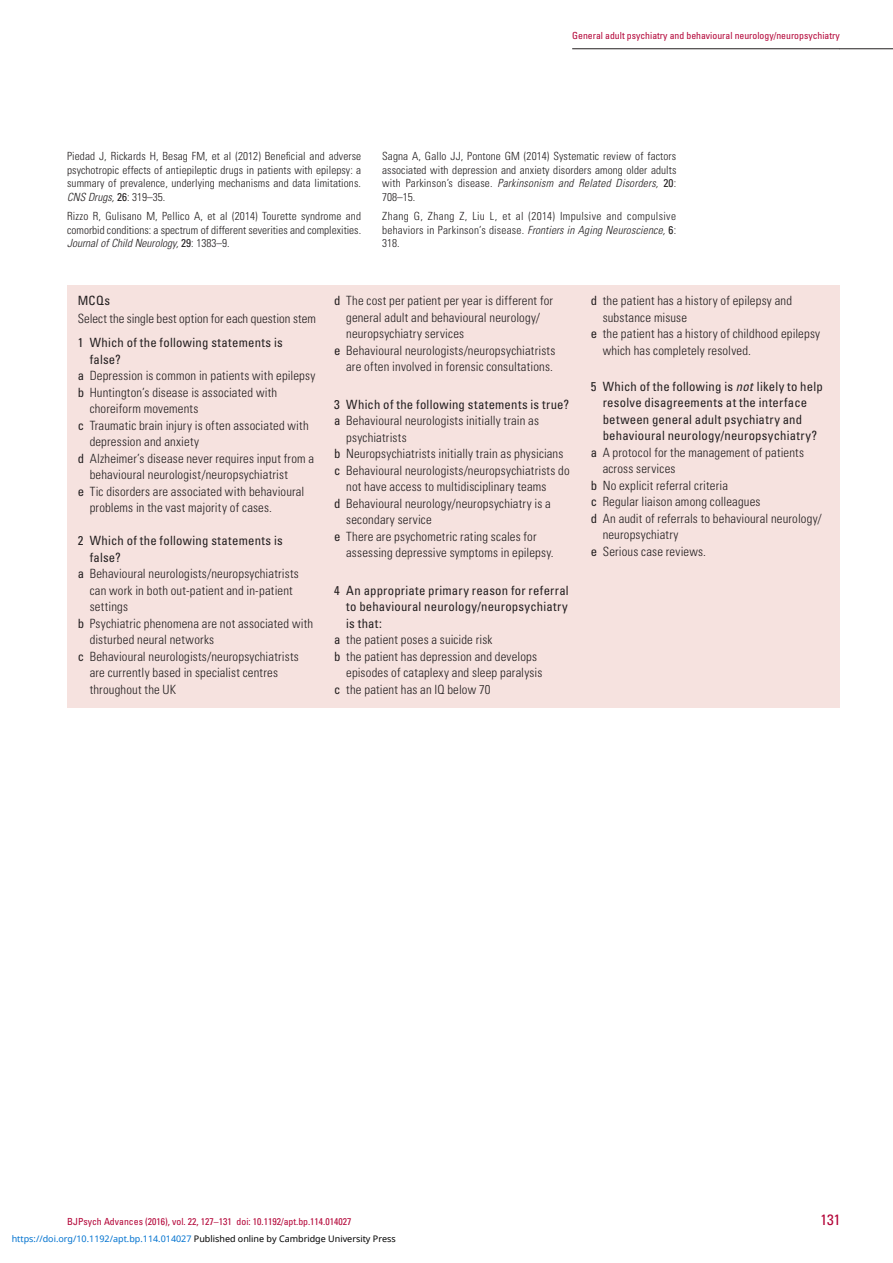
<style>
.page{position:relative;width:893px;height:1263px;background:#fff}
.page>*{position:absolute;margin:0;border:0;box-sizing:border-box;transform-origin:0 0}
.t1{font:condensed 15px "Univers LT Std";color:#b30437}
.MCQ_explanation{font:300 condensed 12.75px/16.5px "Univers LT Std";letter-spacing:.015em;color:#231f20}
.MCQ_word{font:condensed 12.75px/16.5px "Univers LT Std";letter-spacing:.015em;color:#231f20}
.References_journal{font:300 condensed 11.25px/13.5px "Univers LT Std";letter-spacing:.005em;color:#231f20;text-align:justify}
.t2{font:condensed 9.75px "Univers LT Std";color:#b30437}
.t3{font:9px "Noto Sans";color:#0172cf}
.s1{font-style:italic}
.s2{font-weight:400}
.s3{color:#000}
</style>
<div class="page">
<hr style="left:572px;top:49px;width:268px;height:1px;background:#231f20">
<hr style="left:839px;top:49px;width:54px;height:1px;background:#231f20">
<div style="left:67px;top:286px;width:773px;height:422px;background:#f6e2df"></div>
<p class="t2" style="left:572px;top:30px;width:269px">General adult psychiatry and behavioural neurology/neuropsychiatry</p>
<p class="References_journal" style="left:67px;top:149px;width:296px">Piedad J, Rickards H, Besag FM, et al (2012) Beneficial and adverse psychotropic effects of antiepileptic drugs in patients with epilepsy: a summary of prevalence, underlying mechanisms and data limitations.<br><span class="s1">CNS Drugs,</span> <span class="s2">26</span>: 319–35.</p>
<p class="References_journal" style="left:67px;top:209px;width:295px">Rizzo R, Gulisano M, Pellico A, et al (2014) Tourette syndrome and comorbid conditions: a spectrum of different severities and complexities.<br><span class="s1">Journal of Child Neurology,</span> <span class="s2">29</span>: 1383–9.</p>
<p class="References_journal" style="left:382px;top:149px;width:296px">Sagna A, Gallo JJ, Pontone GM (2014) Systematic review of factors associated with depression and anxiety disorders among older adults with Parkinson’s disease. <span class="s1">Parkinsonism and Related Disorders,</span> <span class="s2">20</span>:<br>708–15.</p>
<p class="References_journal" style="left:382px;top:209px;width:295px">Zhang G, Zhang Z, Liu L, et al (2014) Impulsive and compulsive behaviors in Parkinson’s disease. <span class="s1">Frontiers in Aging Neuroscience,</span> <span class="s2">6</span>:<br>318.</p>
<p class="MCQ_word" style="left:78px;top:292px;width:34px">MCQs</p>
<p class="MCQ_explanation" style="left:78px;top:311px;width:240px">Select the single best option for each question stem</p>
<p class="MCQ_word" style="left:90px;top:334px;width:195px;text-indent:-12px">1 Which of the following statements is false?</p>
<p class="MCQ_explanation" style="left:78px;top:368px;width:239px"><span class="s2">a</span> Depression is common in patients with epilepsy</p>
<p class="MCQ_explanation" style="left:90px;top:384px;width:189px;text-indent:-12px"><span class="s2">b</span> Huntington’s disease is associated with choreiform movements</p>
<p class="MCQ_explanation" style="left:90px;top:417px;width:221px;text-indent:-12px"><span class="s2">c</span> Traumatic brain injury is often associated with depression and anxiety</p>
<p class="MCQ_explanation" style="left:90px;top:450px;width:226px;text-indent:-12px"><span class="s2">d</span> Alzheimer’s disease never requires input from a behavioural neurologist/neuropsychiatrist</p>
<p class="MCQ_explanation" style="left:90px;top:483px;width:216px;text-indent:-12px"><span class="s2">e</span> Tic disorders are associated with behavioural problems in the vast majority of cases.</p>
<p class="MCQ_word" style="left:90px;top:532px;width:195px;text-indent:-12px">2 Which of the following statements is false?</p>
<p class="MCQ_explanation" style="left:90px;top:566px;width:211px;text-indent:-12px"><span class="s2">a</span> Behavioural neurologists/neuropsychiatrists can work in both out-patient and in-patient settings</p>
<p class="MCQ_explanation" style="left:90px;top:615px;width:225px;text-indent:-12px"><span class="s2">b</span> Psychiatric phenomena are not associated with disturbed neural networks</p>
<p class="MCQ_explanation" style="left:90px;top:648px;width:211px;text-indent:-12px"><span class="s2">c</span> Behavioural neurologists/neuropsychiatrists are currently based in specialist centres throughout the UK</p>
<p class="MCQ_explanation" style="left:346px;top:293px;width:208px;text-indent:-12px"><span class="s2">d</span> The cost per patient per year is different for general adult and behavioural neurology/ neuropsychiatry services</p>
<p class="MCQ_explanation" style="left:334px;top:342px;width:223px;text-align:right"><span class="s2">e</span> Behavioural neurologists/neuropsychiatrists are often involved in forensic consultations.</p>
<p class="MCQ_word" style="left:334px;top:396px;width:236px">3 Which of the following statements is true?</p>
<p class="MCQ_explanation" style="left:346px;top:413px;width:194px;text-indent:-12px"><span class="s2">a</span> Behavioural neurologists initially train as psychiatrists</p>
<p class="MCQ_explanation" style="left:334px;top:446px;width:231px"><span class="s2">b</span> Neuropsychiatrists initially train as physicians</p>
<p class="MCQ_explanation" style="left:346px;top:462px;width:225px;text-indent:-12px"><span class="s2">c</span> Behavioural neurologists/neuropsychiatrists do not have access to multidisciplinary teams</p>
<p class="MCQ_explanation" style="left:346px;top:495px;width:206px;text-indent:-12px"><span class="s2">d</span> Behavioural neurology/neuropsychiatry is a secondary service</p>
<p class="MCQ_explanation" style="left:346px;top:528px;width:209px;text-indent:-12px"><span class="s2">e</span> There are psychometric rating scales for assessing depressive symptoms in epilepsy.</p>
<p class="MCQ_word" style="left:346px;top:582px;width:224px;text-align:justify;text-indent:-12px">4 An appropriate primary reason for referral to behavioural neurology/neuropsychiatry is that:</p>
<p class="MCQ_explanation" style="left:334px;top:632px;width:160px"><span class="s2">a</span> the patient poses a suicide risk</p>
<p class="MCQ_explanation" style="left:346px;top:648px;width:198px;text-indent:-12px"><span class="s2">b</span> the patient has depression and develops episodes of cataplexy and sleep paralysis</p>
<p class="MCQ_explanation" style="left:334px;top:681px;width:158px"><span class="s2">c</span> the patient has an IQ below 70</p>
<p class="MCQ_explanation" style="left:603px;top:293px;width:191px;text-indent:-12px"><span class="s2">d</span> the patient has a history of epilepsy and substance misuse</p>
<p class="MCQ_explanation" style="left:603px;top:326px;width:219px;text-indent:-12px"><span class="s2">e</span> the patient has a history of childhood epilepsy which has completely resolved.</p>
<p class="MCQ_word" style="left:603px;top:378px;width:222px;text-indent:-12px">5 Which of the following is <span class="s1">not</span> likely to help resolve disagreements at the interface between general adult psychiatry and behavioural neurology/neuropsychiatry?</p>
<p class="MCQ_explanation" style="left:603px;top:444px;width:203px;text-indent:-12px"><span class="s2">a</span> A protocol for the management of patients across services</p>
<p class="MCQ_explanation" style="left:591px;top:477px;width:139px"><span class="s2">b</span> No explicit referral criteria</p>
<p class="MCQ_explanation" style="left:591px;top:494px;width:171px"><span class="s2">c</span> Regular liaison among colleagues</p>
<p class="MCQ_explanation" style="left:603px;top:510px;width:221px;text-indent:-12px"><span class="s2">d</span> An audit of referrals to behavioural neurology/ neuropsychiatry</p>
<p class="MCQ_explanation" style="left:591px;top:543px;width:117px"><span class="s2">e</span> Serious case reviews.</p>
<p class="t2" style="left:67px;top:1216px;width:286px">BJPsych Advances (2016), vol. 22, 127–131 doi: 10.1192/apt.bp.114.014027</p>
<p class="t1" style="left:820px;top:1210px;width:21px">131</p>
<p class="t3" style="left:12px;top:1232px;width:386px">https://doi.org/10.1192/apt.bp.114.014027 <span class="s3">Published online by Cambridge University Press</span></p>
</div>
